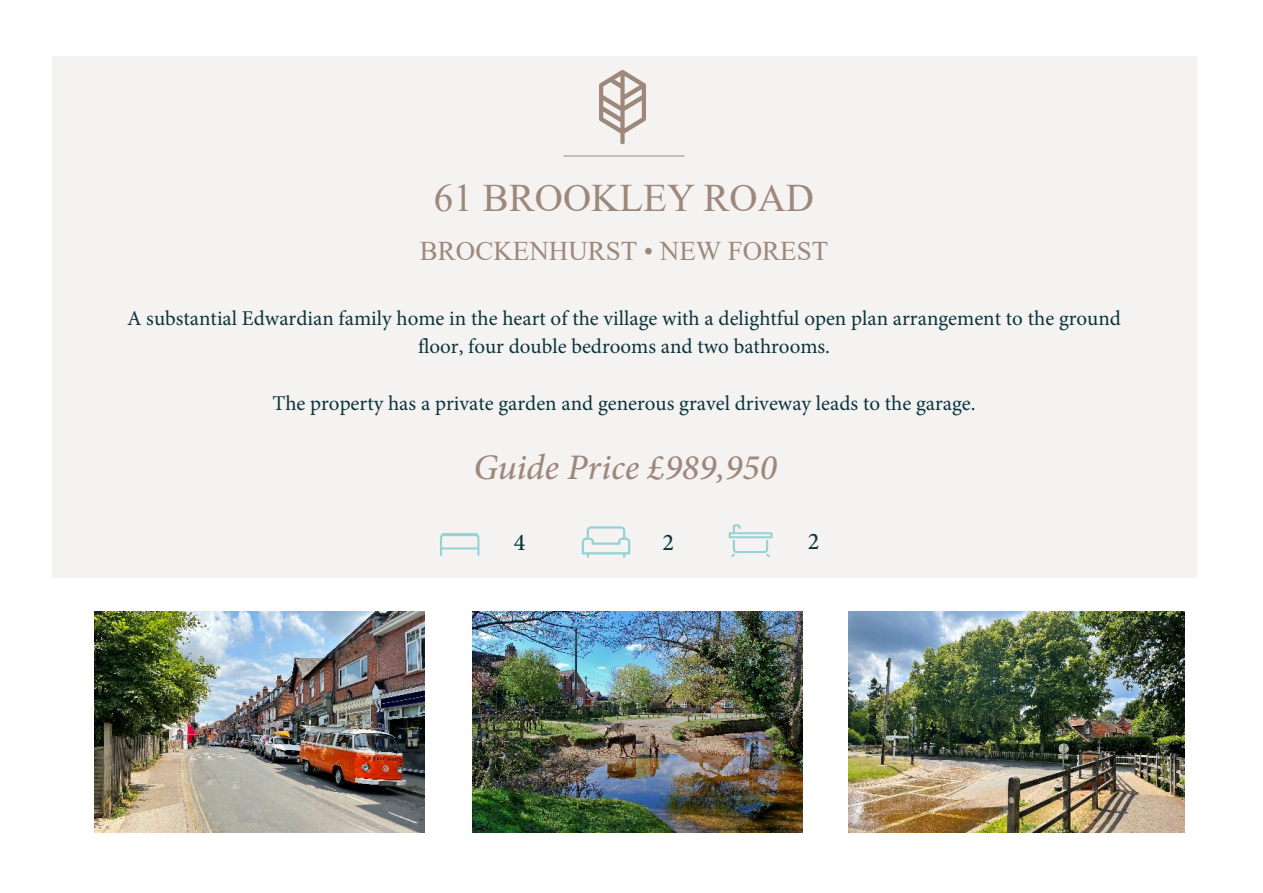
<style>
.page{position:relative;width:1263px;height:893px;background:#fff}
.page>*{position:absolute;margin:0;border:0;box-sizing:border-box;transform-origin:0 0}
.t1{font:39px "Times New Roman";color:#9e887b}
.t2{font:italic 500 36px "Minion Pro";color:#9e887b}
.t3{font:27px "Times New Roman";color:#9e887b}
.t4{font:500 24px "Minion Pro";color:#0b333d}
.t5{font:21px/28.3px "Minion Pro";color:#0b333d;text-align:center}
</style>
<div class="page">
<div style="left:52px;top:57px;width:1144px;height:521px;background:#f5f3f1"></div>
<hr style="left:563px;top:156px;width:121px;height:1px;background:#9e887b">
<svg style="left:599px;top:70px;width:47px;height:74px"></svg>
<svg style="left:729px;top:524px;width:43px;height:33px"></svg>
<svg style="left:582px;top:526px;width:48px;height:32px"></svg>
<svg style="left:440px;top:533px;width:39px;height:23px"></svg>
<hr style="left:441px;top:547px;width:37px;height:2px;background:#98d2d4">
<img style="left:848px;top:612px;width:337px;height:220px">
<img style="left:95px;top:612px;width:330px;height:220px">
<img style="left:472px;top:612px;width:331px;height:220px">
<h1 class="t1" style="left:434px;top:184px;width:382px">61 BROOKLEY ROAD</h1>
<p class="t3" style="left:420px;top:241px;width:410px">BROCKENHURST • NEW FOREST</p>
<p class="t5" style="left:127px;top:306px;width:995px">A substantial Edwardian family home in the heart of the village with a delightful open plan arrangement to the ground floor, four double bedrooms and two bathrooms.</p>
<p class="t5" style="left:272px;top:391px;width:705px">The property has a private garden and generous gravel driveway leads to the garage.</p>
<h2 class="t2" style="left:473px;top:453px;width:305px">Guide Price £989,950</h2>
<p class="t4" style="left:514px;top:533px;width:13px">4</p>
<p class="t4" style="left:662px;top:533px;width:13px">2</p>
<p class="t4" style="left:808px;top:531px;width:13px">2</p>
</div>
